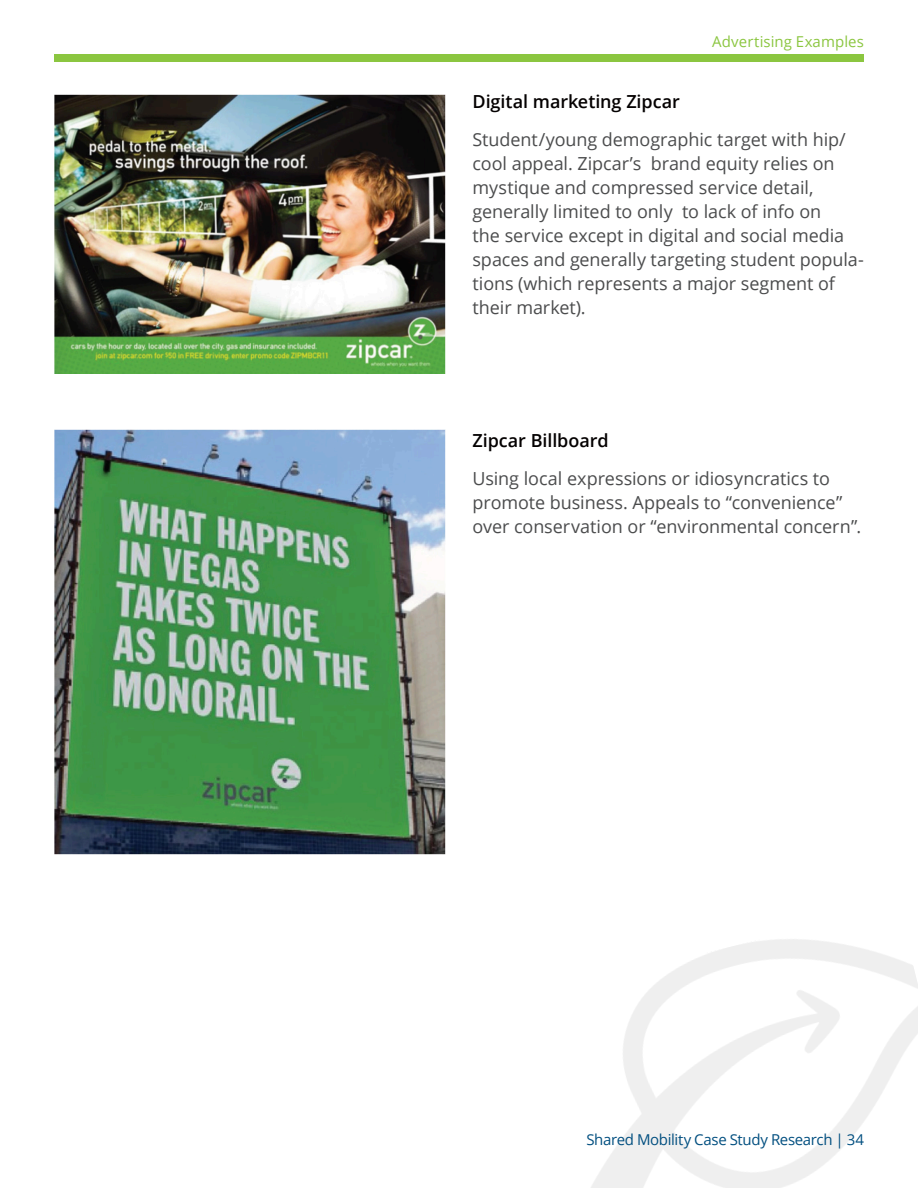
<style>
.page{position:relative;width:918px;height:1188px;background:#fff}
.page>*{position:absolute;margin:0;border:0;box-sizing:border-box;transform-origin:0 0}
.body_text{font:18px/24px "Open Sans";letter-spacing:-.005em;color:#4b4c4d}
.subheadings{font:600 18px "Open Sans";letter-spacing:-.005em;color:#040101}
.t1{font:15px "Open Sans";letter-spacing:-.025em;color:#024f80}
.page_titles{font:15px "Open Sans";letter-spacing:.005em;color:#8bc640}
</style>
<div class="page">
<div style="left:54px;top:54px;width:810px;height:8px;background:#8bc640"></div>
<img style="left:54px;top:94px;width:392px;height:280px">
<img style="left:54px;top:430px;width:392px;height:424px">
<p class="page_titles" style="left:712px;top:31px;width:153px">Advertising Examples</p>
<p class="subheadings" style="left:472px;top:89px;width:209px">Digital marketing Zipcar</p>
<p class="body_text" style="left:472px;top:127px;width:393px">Student/young demographic target with hip/ cool appeal. Zipcar’s brand equity relies on mystique and compressed service detail, generally limited to only to lack of info on<br>the service except in digital and social media spaces and generally targeting student popula&shy;tions (which represents a major segment of their market).</p>
<p class="subheadings" style="left:472px;top:428px;width:138px">Zipcar Billboard</p>
<p class="body_text" style="left:472px;top:466px;width:390px">Using local expressions or idiosyncratics to promote business. Appeals to “convenience” over conservation or “environmental concern”.</p>
<p class="t1" style="left:586px;top:1130px;width:279px">Shared Mobility Case Study Research | 34</p>
</div>
